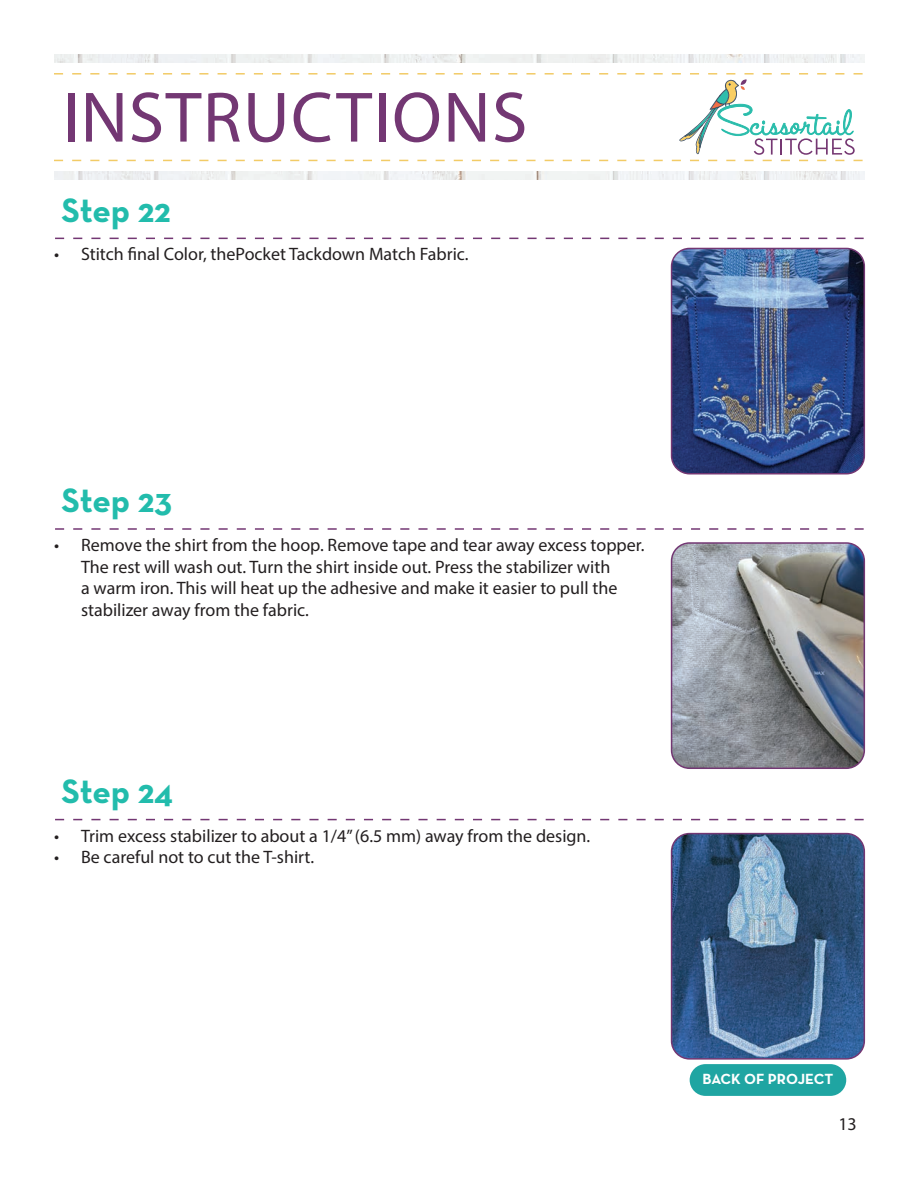
<style>
.page{position:relative;width:918px;height:1188px;background:#fff}
.page>*{position:absolute;margin:0;border:0;box-sizing:border-box;transform-origin:0 0}
.t1{font:72px "Myriad Pro";letter-spacing:.02em;color:#733773}
.t2{font:700 34.5px "Neutra Text";letter-spacing:-.005em;color:#22bcac}
.t3{font:18px/21.6px "Myriad Pro";color:#231f20}
.t4{font:700 15px "Neutra Text";color:#fff}
</style>
<div class="page">
<img style="left:54px;top:54px;width:810px;height:126px">
<div style="left:29px;top:63px;width:863px;height:108px;background:#fff"></div>
<svg style="left:54px;top:73px;width:809px;height:88px"></svg>
<svg style="left:55px;top:238px;width:809px;height:1px"></svg>
<img style="left:672px;top:248px;width:192px;height:226px">
<div style="left:671px;top:248px;width:194px;height:226px;border:2px solid #733773;border-radius:18px"></div>
<svg style="left:55px;top:528px;width:809px;height:2px"></svg>
<img style="left:672px;top:545px;width:192px;height:223px">
<div style="left:671px;top:542px;width:194px;height:227px;border:2px solid #733773;border-radius:18px"></div>
<svg style="left:55px;top:819px;width:809px;height:1px"></svg>
<img style="left:672px;top:834px;width:192px;height:223px">
<div style="left:671px;top:833px;width:194px;height:227px;border:2px solid #733773;border-radius:18px"></div>
<div style="left:690px;top:1064px;width:156px;height:32px;background:#1fa5a2;border-radius:16px"></div>
<h1 class="t1" style="left:63px;top:73px;width:466px">INSTRUCTIONS</h1>
<h2 class="t2" style="left:62px;top:188px;width:111px">Step 22</h2>
<p class="t3" style="left:54px;top:243px;width:416px">• Stitch final Color, thePocket Tackdown Match Fabric.</p>
<h2 class="t2" style="left:62px;top:479px;width:112px">Step 23</h2>
<p class="t3" style="left:81px;top:534px;width:565px;text-indent:-27px">• Remove the shirt from the hoop. Remove tape and tear away excess topper.<br>The rest will wash out. Turn the shirt inside out. Press the stabilizer with<br>a warm iron. This will heat up the adhesive and make it easier to pull the stabilizer away from the fabric.</p>
<h2 class="t2" style="left:62px;top:770px;width:113px">Step 24</h2>
<p class="t3" style="left:54px;top:825px;width:538px">• Trim excess stabilizer to about a 1/4” (6.5 mm) away from the design.</p>
<p class="t3" style="left:54px;top:846px;width:262px">• Be careful not to cut the T-shirt.</p>
<p class="t4" style="left:702px;top:1070px;width:133px">BACK OF PROJECT</p>
<p class="t3" style="left:838px;top:1113px;width:20px">13</p>
</div>
